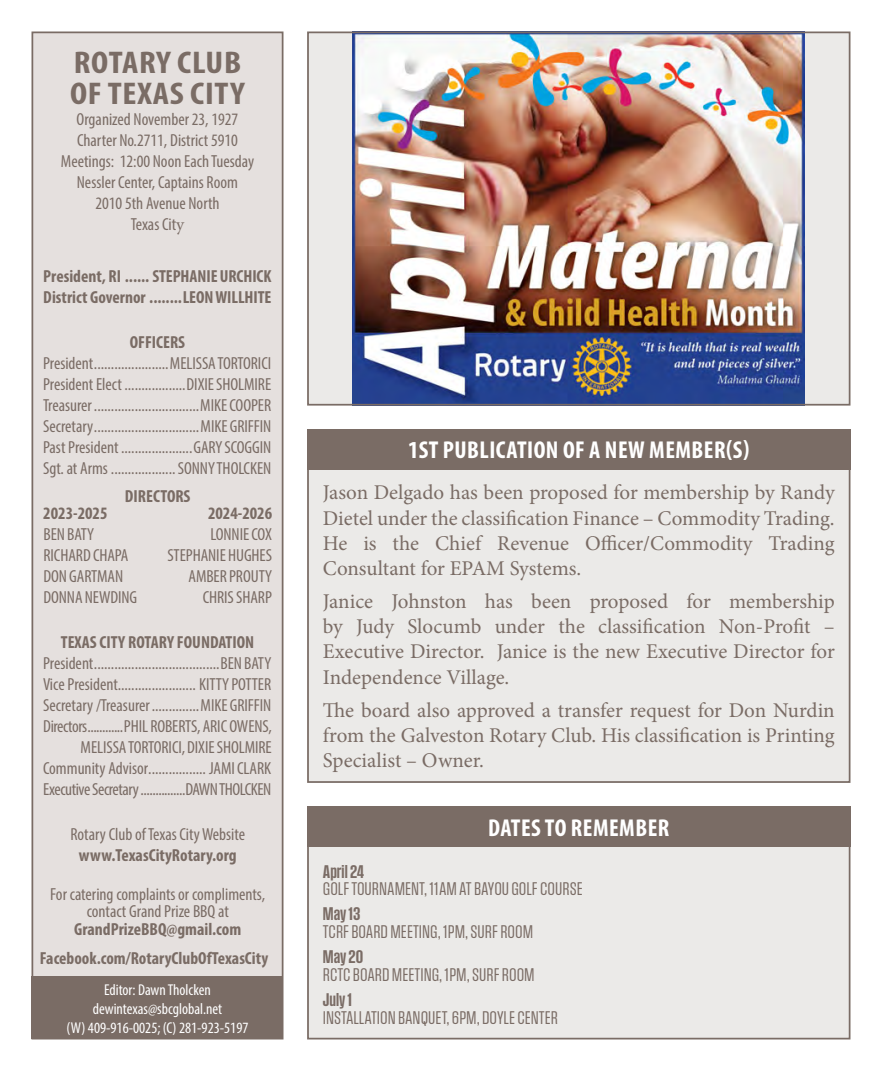
<style>
.page{position:relative;width:882px;height:1071px;background:#fff}
.page>*{position:absolute;margin:0;border:0;box-sizing:border-box;transform-origin:0 0}
.t1{font:700 condensed 31.5px "Myriad Pro";letter-spacing:.02em;color:#7a6c65;scale:1.13 1}
.t2{font:700 condensed 24.5px "Myriad Pro";letter-spacing:.02em;color:#fff}
.t3{font:21px/25.2px "Minion Pro";color:#7a6c65;text-align:justify}
.t4{font:19.25px/17.5px "Field Gothic No.32 Reg X Cond";color:#7a6c65}
.t5{font:condensed 17.5px/21px "Myriad Pro";letter-spacing:-.005em;color:#7a6c65}
.t6{font:700 condensed 17.5px/17.5px "Myriad Pro";color:#7a6c65;text-align:center}
.t7{font:condensed 17.5px "Myriad Pro";letter-spacing:-.025em;color:#7a6c65}
.t8{font:condensed 15.75px "Myriad Pro";color:#fff}
.s1{font-family:"Minion Pro";font-stretch:normal}
.s2{font-weight:400}
.s3{font-family:"Field Gothic No.35 Bold X Cond"}
</style>
<div class="page">
<div style="left:32px;top:32px;width:252px;height:1008px;background:#e5e0de;border:2px solid #7a6c65"></div>
<div style="left:32px;top:976px;width:252px;height:64px;background:#7a6c65"></div>
<div style="left:307px;top:807px;width:543px;height:233px;background:#ebeae8;border:2px solid #7a6c65"></div>
<div style="left:308px;top:32px;width:542px;height:373px;background:#ebeae8"></div>
<img style="left:353px;top:35px;width:452px;height:368px">
<div style="left:307px;top:32px;width:543px;height:374px;border:2px solid #7a6c65"></div>
<div style="left:307px;top:429px;width:543px;height:354px;background:#ebeae8;border:2px solid #7a6c65"></div>
<div style="left:307px;top:807px;width:543px;height:40px;background:#7a6c65"></div>
<div style="left:307px;top:429px;width:543px;height:40px;background:#7a6c65"></div>
<p class="t1" style="left:74px;top:42px;width:150px">ROTARY CLUB</p>
<p class="t1" style="left:70px;top:74px;width:156px">OF TEXAS CITY</p>
<p class="t5" style="left:77px;top:109px;width:163px">Organized November 23, 1927</p>
<p class="t5" style="left:77px;top:130px;width:163px">Charter No.2711, District 5910</p>
<p class="t5" style="left:61px;top:151px;width:195px">Meetings: 12:00 Noon Each Tuesday</p>
<p class="t5" style="left:77px;top:172px;width:163px">Nessler Center, Captains Room</p>
<p class="t5" style="left:95px;top:193px;width:126px">2010 5th Avenue North</p>
<p class="t5" style="left:131px;top:214px;width:55px">Texas Cit<span class="s1">y</span></p>
<p class="t6" style="left:43px;top:267px;width:230px">President, RI ...... STEPHANIE URCHICK</p>
<p class="t6" style="left:43px;top:288px;width:230px">District Governor ........LEON WILLHITE</p>
<p class="t6" style="left:130px;top:333px;width:57px">OFFICERS</p>
<p class="t5" style="left:43px;top:352px;width:230px">President......................MELISSA TORTORICI</p>
<p class="t5" style="left:43px;top:373px;width:230px">President Elect ..................DIXIE SHOLMIRE</p>
<p class="t5" style="left:43px;top:394px;width:230px">Treasurer...............................MIKE COOPER</p>
<p class="t5" style="left:43px;top:415px;width:230px">Secretary...............................MIKE GRIFFIN</p>
<p class="t5" style="left:43px;top:436px;width:230px">Past President .....................GARY SCOGGIN</p>
<p class="t5" style="left:43px;top:457px;width:230px">Sgt. at Arms ...................SONNY THOLCKEN</p>
<p class="t6" style="left:125px;top:487px;width:67px">DIRECTORS</p>
<p class="t6" style="left:43px;top:504px;width:66px">2023-2025</p>
<p class="t5" style="left:43px;top:523px;width:95px">BEN BATY<br>RICHARD CHAPA<br>DON GARTMAN<br>DONNA NEWDING</p>
<p class="t6" style="left:208px;top:504px;width:66px">2024-2026</p>
<p class="t5" style="left:211px;top:523px;width:63px">LONNIE COX</p>
<p class="t5" style="left:167px;top:544px;width:106px">STEPHANIE HUGHES</p>
<p class="t5" style="left:189px;top:565px;width:85px">AMBER PROUTY</p>
<p class="t5" style="left:203px;top:586px;width:71px">CHRIS SHARP</p>
<p class="t6" style="left:61px;top:633px;width:195px">TEXAS CITY ROTARY FOUNDATION</p>
<p class="t5" style="left:43px;top:652px;width:230px">President.....................................BEN BATY<br>Vice President....................... KITTY POTTER</p>
<p class="t5" style="left:43px;top:694px;width:230px">Secretary /Treasurer..............MIKE GRIFFIN</p>
<p class="t5" style="left:43px;top:715px;width:230px;text-align:right">Directors............PHIL ROBERTS, ARIC OWENS,<br>MELISSA TORTORICI, DIXIE SHOLMIRE</p>
<p class="t5" style="left:43px;top:757px;width:230px">Community Advisor................. JAMI CLARK</p>
<p class="t7" style="left:43px;top:779px;width:230px">Executive Secretary...............DAWN THOLCKEN</p>
<p class="t5" style="left:70px;top:824px;width:176px">Rotary Club of Texas City Website</p>
<p class="t6" style="left:79px;top:846px;width:159px">www.TexasCityRotary.org</p>
<p class="t5" style="left:50px;top:883px;width:216px">For catering complaints or compliments,</p>
<p class="t6" style="left:74px;top:902px;width:169px"><span class="s2">contact Grand Prize BBQ at<br></span>GrandPrizeBBQ@gmail.com</p>
<p class="t6" style="left:40px;top:949px;width:230px">Facebook.com/RotaryClubOfTexasCity</p>
<p class="t8" style="left:104px;top:980px;width:108px">Editor: Dawn Tholcken</p>
<p class="t8" style="left:93px;top:999px;width:131px">dewintexas@sbcglobal.net</p>
<p class="t8" style="left:67px;top:1018px;width:183px">(W) 409-916-0025; (C) 281-923-5197</p>
<p class="t2" style="left:408px;top:435px;width:343px">1ST PUBLICATION OF A NEW MEMBER(S)</p>
<p class="t3" style="left:323px;top:480px;width:513px">Jason Delgado has been proposed for membership by Randy Dietel under the classification Finance – Commodity Trading.<br>He is the Chief Revenue Officer/Commodity Trading Consultant for EPAM Systems.</p>
<p class="t3" style="left:323px;top:589px;width:513px">Janice Johnston has been proposed for membership by Judy Slocumb under the classification Non-Profit – Executive Director. Janice is the new Executive Director for Independence Village.</p>
<p class="t3" style="left:323px;top:698px;width:513px">The board also approved a transfer request for Don Nurdin from the Galveston Rotary Club. His classification is Printing Specialist – Owner.</p>
<p class="t2" style="left:488px;top:812px;width:183px">DATES TO REMEMBER</p>
<p class="t4" style="left:323px;top:862px;width:261px"><span class="s3">April 24<br></span>GOLF TOURNAMENT, 11AM AT BAYOU GOLF COURSE</p>
<p class="t4" style="left:323px;top:905px;width:212px"><span class="s3">May 13<br></span>TCRF BOARD MEETING, 1PM, SURF ROOM</p>
<p class="t4" style="left:323px;top:948px;width:213px"><span class="s3">May 20<br></span>RCTC BOARD MEETING, 1PM, SURF ROOM</p>
<p class="t4" style="left:323px;top:991px;width:237px"><span class="s3">July 1<br></span>INSTALLATION BANQUET, 6PM, DOYLE CENTER</p>
</div>
